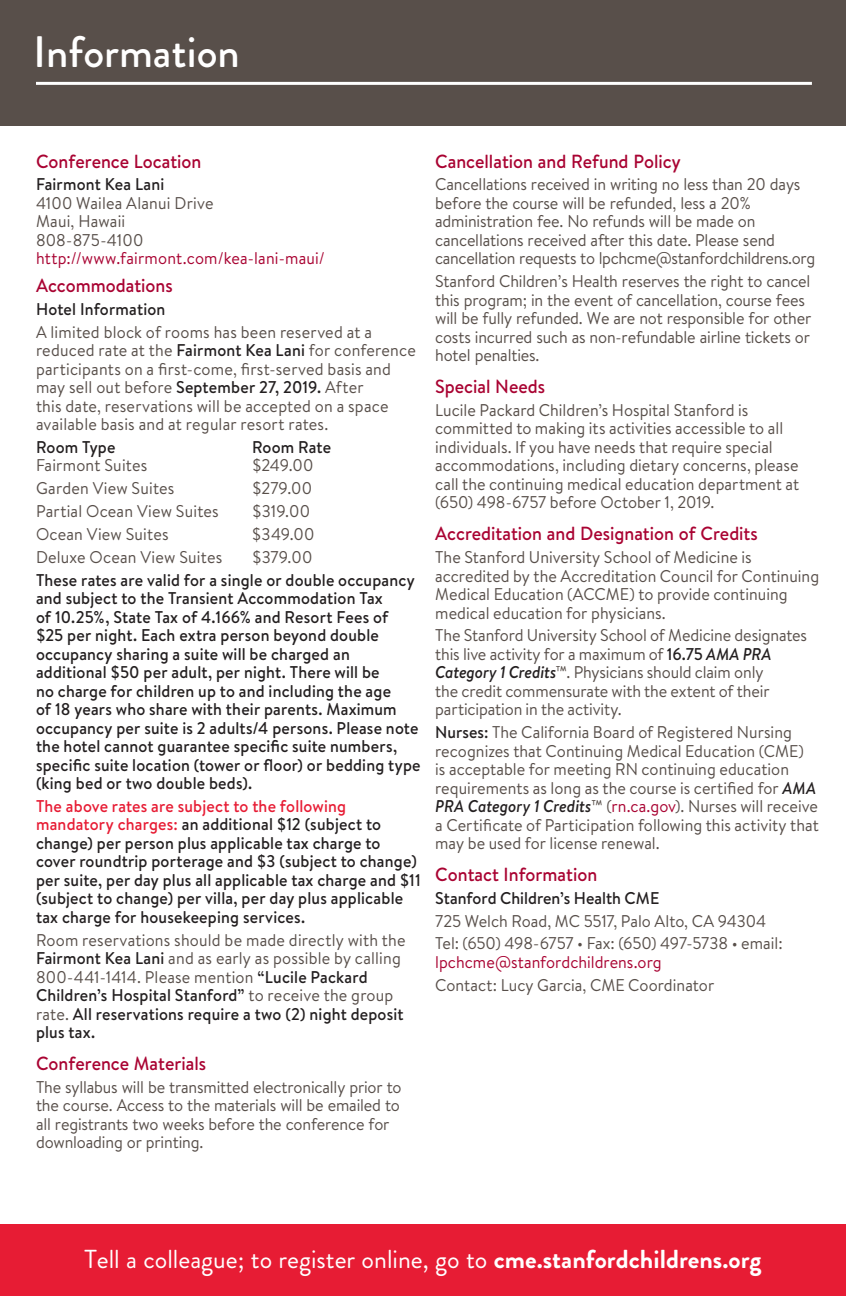
<style>
.page{position:relative;width:846px;height:1296px;background:#fff}
.page>*{position:absolute;margin:0;border:0;box-sizing:border-box;transform-origin:0 0}
.t1{font:500 44px "Brandon Grotesque";color:#fff}
.t2{font:26px "Brandon Grotesque";color:#fff}
.t3{font:500 19px "Brandon Text";color:#a90332;scale:.95 1}
.t4{font:17px/18.4px "Brandon Text";color:#584f4a;scale:.95 1}
.t5{font:500 17px/18.4px "Brandon Text";letter-spacing:.01em;color:#231f20;scale:.95 1}
.t6{font:17px "Brandon Text";letter-spacing:.015em;color:#a90332;scale:.95 1}
.s1{font-weight:500;color:#231f20}
.s2{color:#e71c34}
.s3{font-weight:500;font-style:italic;color:#231f20}
.s4{color:#a90332}
.s5{font-weight:700}
</style>
<div class="page">
<div style="left:0;top:0;width:846px;height:126px;background:#584f4a"></div>
<div style="left:0;top:1224px;width:846px;height:72px;background:#e71c34"></div>
<hr style="left:36px;top:82px;width:776px;height:3px;background:#fff">
<p class="t1" style="left:33px;top:21px;width:208px">Information</p>
<p class="t3" style="left:36px;top:148px;width:176px">Conference Location</p>
<p class="t5" style="left:36px;top:175px;width:137px">Fairmont Kea Lani</p>
<p class="t4" style="left:36px;top:193px;width:188px">4100 Wailea Alanui Drive</p>
<p class="t4" style="left:36px;top:212px;width:96px">Maui, Hawaii</p>
<p class="t4" style="left:36px;top:230px;width:115px">808-875-4100</p>
<p class="t6" style="left:36px;top:247px;width:306px">http://www.fairmont.com/kea-lani-maui/</p>
<p class="t3" style="left:36px;top:272px;width:145px">Accommodations</p>
<p class="t5" style="left:36px;top:299px;width:138px">Hotel Information</p>
<p class="t4" style="left:36px;top:322px;width:401px">A limited block of rooms has been reserved at a reduced rate at the <span class="s1">Fairmont Kea Lani</span> for conference participants on a first-come, first-served basis and may sell out before <span class="s1">September 27, 2019.</span> After<br>this date, reservations will be accepted on a space available basis and at regular resort rates.</p>
<p class="t5" style="left:36px;top:437px;width:85px">Room Type</p>
<p class="t5" style="left:252px;top:437px;width:85px">Room Rate</p>
<p class="t4" style="left:36px;top:456px;width:119px">Fairmont Suites</p>
<p class="t4" style="left:252px;top:456px;width:66px">$249.00</p>
<p class="t4" style="left:36px;top:479px;width:147px">Garden View Suites</p>
<p class="t4" style="left:252px;top:479px;width:65px">$279.00</p>
<p class="t4" style="left:36px;top:501px;width:194px">Partial Ocean View Suites</p>
<p class="t4" style="left:252px;top:501px;width:63px">$319.00</p>
<p class="t4" style="left:36px;top:524px;width:141px">Ocean View Suites</p>
<p class="t4" style="left:252px;top:524px;width:67px">$349.00</p>
<p class="t4" style="left:36px;top:547px;width:198px">Deluxe Ocean View Suites</p>
<p class="t4" style="left:252px;top:547px;width:65px">$379.00</p>
<p class="t5" style="left:36px;top:570px;width:406px">These rates are valid for a single or double occupancy and subject to the Transient Accommodation Tax<br>of 10.25%, State Tax of 4.166% and Resort Fees of<br>$25 per night. Each extra person beyond double occupancy sharing a suite will be charged an additional $50 per adult, per night. There will be<br>no charge for children up to and including the age<br>of 18 years who share with their parents. Maximum occupancy per suite is 2 adults/4 persons. Please note the hotel cannot guarantee specific suite numbers, specific suite location (tower or floor) or bedding type (king bed or two double beds).</p>
<p class="t5" style="left:36px;top:796px;width:407px"><span class="s2">The above rates are subject to the following mandatory charges:</span> an additional $12 (subject to change) per person plus applicable tax charge to cover roundtrip porterage and $3 (subject to change) per suite, per day plus all applicable tax charge and $11 (subject to change) per villa, per day plus applicable tax charge for housekeeping services.</p>
<p class="t4" style="left:36px;top:930px;width:391px">Room reservations should be made directly with the <span class="s1">Fairmont Kea Lani</span> and as early as possible by calling 800-441-1414. Please mention <span class="s1">“Lucile Packard Children’s Hospital Stanford”</span> to receive the group rate. <span class="s1">All reservations require a two (2) night deposit plus tax.</span></p>
<p class="t3" style="left:36px;top:1050px;width:181px">Conference Materials</p>
<p class="t4" style="left:36px;top:1077px;width:386px">The syllabus will be transmitted electronically prior to the course. Access to the materials will be emailed to all registrants two weeks before the conference for downloading or printing.</p>
<p class="t3" style="left:435px;top:148px;width:260px">Cancellation and Refund Policy</p>
<p class="t4" style="left:435px;top:175px;width:402px">Cancellations received in writing no less than 20 days before the course will be refunded, less a 20% administration fee. No refunds will be made on cancellations received after this date. Please send cancellation requests to lpchcme@stanfordchildrens.org</p>
<p class="t4" style="left:435px;top:272px;width:397px">Stanford Children’s Health reserves the right to cancel this program; in the event of cancellation, course fees will be fully refunded. We are not responsible for other costs incurred such as non-refundable airline tickets or hotel penalties.</p>
<p class="t3" style="left:435px;top:373px;width:117px">Special Needs</p>
<p class="t4" style="left:435px;top:400px;width:385px">Lucile Packard Children’s Hospital Stanford is committed to making its activities accessible to all individuals. If you have needs that require special accommodations, including dietary concerns, please call the continuing medical education department at (650) 498-6757 before October 1, 2019.</p>
<p class="t3" style="left:435px;top:521px;width:341px">Accreditation and Designation of Credits</p>
<p class="t4" style="left:435px;top:547px;width:406px">The Stanford University School of Medicine is accredited by the Accreditation Council for Continuing Medical Education (ACCME) to provide continuing medical education for physicians.</p>
<p class="t4" style="left:435px;top:626px;width:393px">The Stanford University School of Medicine designates this live activity for a maximum of <span class="s1">16.75</span> <span class="s3">AMA PRA Category 1 Credits</span>™. Physicians should claim only<br>the credit commensurate with the extent of their participation in the activity.</p>
<p class="t4" style="left:435px;top:723px;width:405px"><span class="s1">Nurses:</span> The California Board of Registered Nursing recognizes that Continuing Medical Education (CME)<br>is acceptable for meeting RN continuing education requirements as long as the course is certified for <span class="s3">AMA PRA Category 1 Credits</span>™ (<span class="s4">rn.ca.gov</span>). Nurses will receive a Certificate of Participation following this activity that may be used for license renewal.</p>
<p class="t3" style="left:435px;top:861px;width:172px">Contact Information</p>
<p class="t5" style="left:435px;top:888px;width:237px">Stanford Children’s Health CME</p>
<p class="t4" style="left:435px;top:911px;width:350px">725 Welch Road, MC 5517, Palo Alto, CA 94304</p>
<p class="t4" style="left:435px;top:934px;width:367px">Tel: (650) 498-6757 • Fax: (650) 497-5738 • email: <span class="s4">lpchcme@stanfordchildrens.org</span></p>
<p class="t4" style="left:435px;top:975px;width:295px">Contact: Lucy Garcia, CME Coordinator</p>
<p class="t2" style="left:84px;top:1241px;width:679px">Tell a colleague; to register online, go to <span class="s5">cme.stanfordchildrens.org</span></p>
</div>
